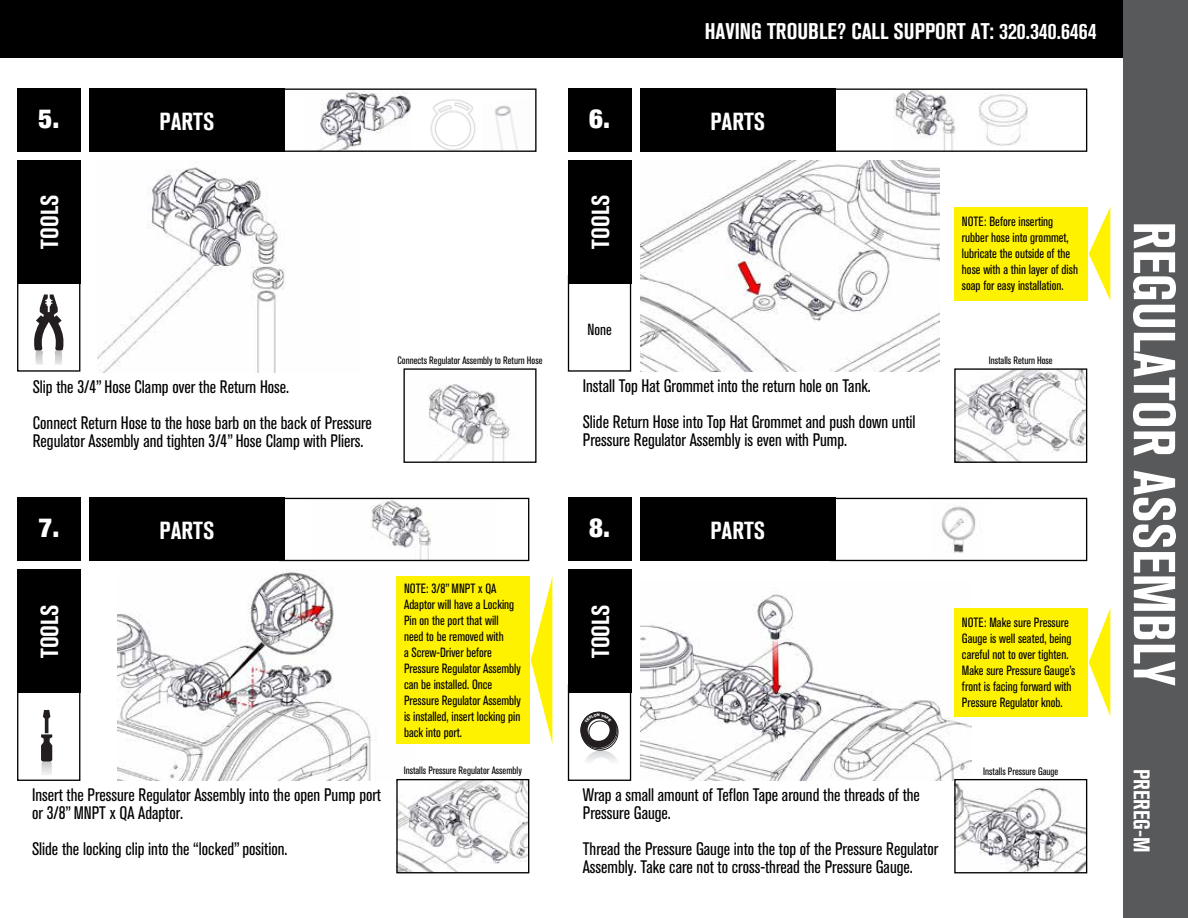
<style>
.page{position:relative;width:1188px;height:918px;background:#fff}
.page>*{position:absolute;margin:0;border:0;box-sizing:border-box;transform-origin:0 0}
.t1{font:700 condensed 58.5px "Akzidenz Grotesk BQ";color:#fff}
.t2{font:900 condensed 26.7px "Helvetica Neue";color:#fff}
.t3{font:700 condensed 24.45px "Akzidenz Grotesk BQ";color:#fff}
.t4{font:700 condensed 22.5px "Akzidenz Grotesk BQ";color:#fff}
.t5{font:condensed 18px/18px "Akzidenz Grotesk BQ";color:#000}
.t6{font:condensed 16.05px "Akzidenz Grotesk BQ";color:#000}
.t7{font:condensed 13.35px/16px "Akzidenz Grotesk BQ";color:#000}
.t8{font:condensed 10.65px "Akzidenz Grotesk BQ";color:#000}
</style>
<div class="page">
<div style="left:0;top:0;width:1188px;height:58px;background:#000"></div>
<div style="left:1124px;top:0;width:64px;height:918px;background:#58595b"></div>
<img style="left:640px;top:160px;width:299px;height:211px">
<div style="left:568px;top:89px;width:63px;height:63px;background:#000"></div>
<div style="left:568px;top:160px;width:63px;height:124px;background:#000"></div>
<div style="left:640px;top:88px;width:195px;height:64px;background:#000"></div>
<div style="left:568px;top:275px;width:63px;height:97px;border:1px solid #000"></div>
<img style="left:978px;top:94px;width:50px;height:52px">
<img style="left:894px;top:91px;width:62px;height:59px">
<div style="left:830px;top:89px;width:257px;height:63px;border:1px solid #000"></div>
<img style="left:956px;top:370px;width:129px;height:91px">
<div style="left:954px;top:368px;width:133px;height:95px;border:1px solid #000"></div>
<div style="left:954px;top:207px;width:133px;height:94px;background:#fff200"></div>
<svg style="left:1089px;top:207px;width:21px;height:93px"></svg>
<div style="left:17px;top:160px;width:63px;height:124px;background:#000"></div>
<div style="left:17px;top:275px;width:63px;height:97px;border:1px solid #000"></div>
<img style="left:494px;top:105px;width:24px;height:45px">
<img style="left:430px;top:99px;width:46px;height:51px">
<img style="left:318px;top:91px;width:93px;height:59px">
<div style="left:260px;top:89px;width:277px;height:63px;border:1px solid #000"></div>
<div style="left:89px;top:88px;width:195px;height:64px;background:#000"></div>
<div style="left:17px;top:89px;width:63px;height:63px;background:#000"></div>
<img style="left:428px;top:384px;width:82px;height:77px">
<div style="left:403px;top:368px;width:134px;height:95px;border:1px solid #000"></div>
<svg style="left:34px;top:294px;width:30px;height:71px"></svg>
<img style="left:98px;top:162px;width:187px;height:210px">
<img style="left:118px;top:570px;width:259px;height:211px">
<div style="left:17px;top:570px;width:63px;height:123px;background:#000"></div>
<div style="left:89px;top:498px;width:195px;height:63px;background:#000"></div>
<div style="left:17px;top:684px;width:63px;height:97px;border:1px solid #000"></div>
<img style="left:371px;top:500px;width:60px;height:59px">
<div style="left:279px;top:498px;width:250px;height:63px;border:1px solid #000"></div>
<div style="left:17px;top:498px;width:63px;height:63px;background:#000"></div>
<img style="left:398px;top:781px;width:129px;height:90px">
<div style="left:396px;top:779px;width:133px;height:94px;border:1px solid #000"></div>
<img style="left:640px;top:594px;width:332px;height:187px">
<div style="left:568px;top:498px;width:63px;height:63px;background:#000"></div>
<div style="left:568px;top:570px;width:63px;height:123px;background:#000"></div>
<div style="left:640px;top:498px;width:195px;height:63px;background:#000"></div>
<div style="left:568px;top:684px;width:63px;height:97px;border:1px solid #000"></div>
<div style="left:830px;top:498px;width:257px;height:63px;border:1px solid #000"></div>
<img style="left:956px;top:783px;width:129px;height:88px">
<div style="left:954px;top:779px;width:133px;height:94px;border:1px solid #000"></div>
<div style="left:954px;top:608px;width:133px;height:108px;background:#fff200"></div>
<svg style="left:1089px;top:609px;width:21px;height:107px"></svg>
<img style="left:941px;top:504px;width:35px;height:49px">
<svg style="left:41px;top:710px;width:11px;height:65px"></svg>
<div style="left:396px;top:576px;width:133px;height:168px;background:#fff200"></div>
<svg style="left:531px;top:578px;width:21px;height:164px"></svg>
<svg style="left:580px;top:712px;width:39px;height:50px"></svg>
<h2 class="t2" style="left:39px;top:96px;width:22px">5.</h2>
<h3 class="t3" style="left:160px;top:107px;width:56px">PARTS</h3>
<h3 class="t3" style="left:36px;top:249px;width:55px;rotate:-90deg">TOOLS</h3>
<p class="t5" style="left:33px;top:369px;width:341px;line-height:36px">Slip the 3/4” Hose Clamp over the Return Hose.<br>Connect Return Hose to the hose barb on the back of Pressure</p>
<p class="t5" style="left:33px;top:432px;width:332px">Regulator Assembly and tighten 3/4” Hose Clamp with Pliers.</p>
<p class="t8" style="left:398px;top:355px;width:147px">Connects Regulator Assembly to Return Hose</p>
<h2 class="t2" style="left:39px;top:505px;width:22px">7.</h2>
<h3 class="t3" style="left:160px;top:517px;width:56px">PARTS</h3>
<h3 class="t3" style="left:36px;top:658px;width:55px;rotate:-90deg">TOOLS</h3>
<p class="t5" style="left:32px;top:786px;width:351px">Insert the Pressure Regulator Assembly into the open Pump port or 3/8” MNPT x QA Adaptor.</p>
<p class="t5" style="left:32px;top:840px;width:257px">Slide the locking clip into the “locked” position.</p>
<p class="t7" style="left:404px;top:581px;width:118px">NOTE: 3/8” MNPT x QA<br>Adaptor will have a Locking<br>Pin on the port that will need to be removed with<br>a Screw-Driver before<br>Pressure Regulator Assembly can be installed. Once<br>Pressure Regulator Assembly is installed, insert locking pin back into port.</p>
<p class="t8" style="left:404px;top:764px;width:120px">Installs Pressure Regulator Assembly</p>
<h2 class="t2" style="left:589px;top:96px;width:22px">6.</h2>
<h3 class="t3" style="left:587px;top:249px;width:55px;rotate:-90deg">TOOLS</h3>
<p class="t6" style="left:588px;top:320px;width:26px">None</p>
<p class="t4" style="left:705px;top:18px;width:393px">HAVING TROUBLE? CALL SUPPORT AT: 320.340.6464</p>
<h3 class="t3" style="left:710px;top:107px;width:56px">PARTS</h3>
<p class="t7" style="left:962px;top:214px;width:118px">NOTE: Before inserting rubber hose into grommet, lubricate the outside of the hose with a thin layer of dish soap for easy installation.</p>
<p class="t8" style="left:989px;top:355px;width:65px">Installs Return Hose</p>
<p class="t5" style="left:583px;top:368px;width:334px;line-height:36px">Install Top Hat Grommet into the return hole on Tank.<br>Slide Return Hose into Top Hat Grommet and push down until</p>
<p class="t5" style="left:583px;top:431px;width:266px">Pressure Regulator Assembly is even with Pump.</p>
<h2 class="t2" style="left:589px;top:505px;width:22px">8.</h2>
<h3 class="t3" style="left:710px;top:517px;width:56px">PARTS</h3>
<h3 class="t3" style="left:587px;top:658px;width:55px;rotate:-90deg">TOOLS</h3>
<p class="t5" style="left:583px;top:786px;width:339px">Wrap a small amount of Teflon Tape around the threads of the<br>Pressure Gauge.</p>
<p class="t5" style="left:583px;top:840px;width:357px">Thread the Pressure Gauge into the top of the Pressure Regulator<br>Assembly. Take care not to cross-thread the Pressure Gauge.</p>
<p class="t7" style="left:962px;top:615px;width:115px">NOTE: Make sure Pressure<br>Gauge is well seated, being careful not to over tighten.<br>Make sure Pressure Gauge’s front is facing forward with<br>Pressure Regulator knob.</p>
<p class="t8" style="left:983px;top:765px;width:77px">Installs Pressure Gauge</p>
<h1 class="t1" style="left:1188px;top:221px;width:466px;rotate:90deg">REGULATOR ASSEMBLY</h1>
<p class="t4" style="left:1154px;top:769px;width:85px;rotate:90deg">PREREG-M</p>
</div>
